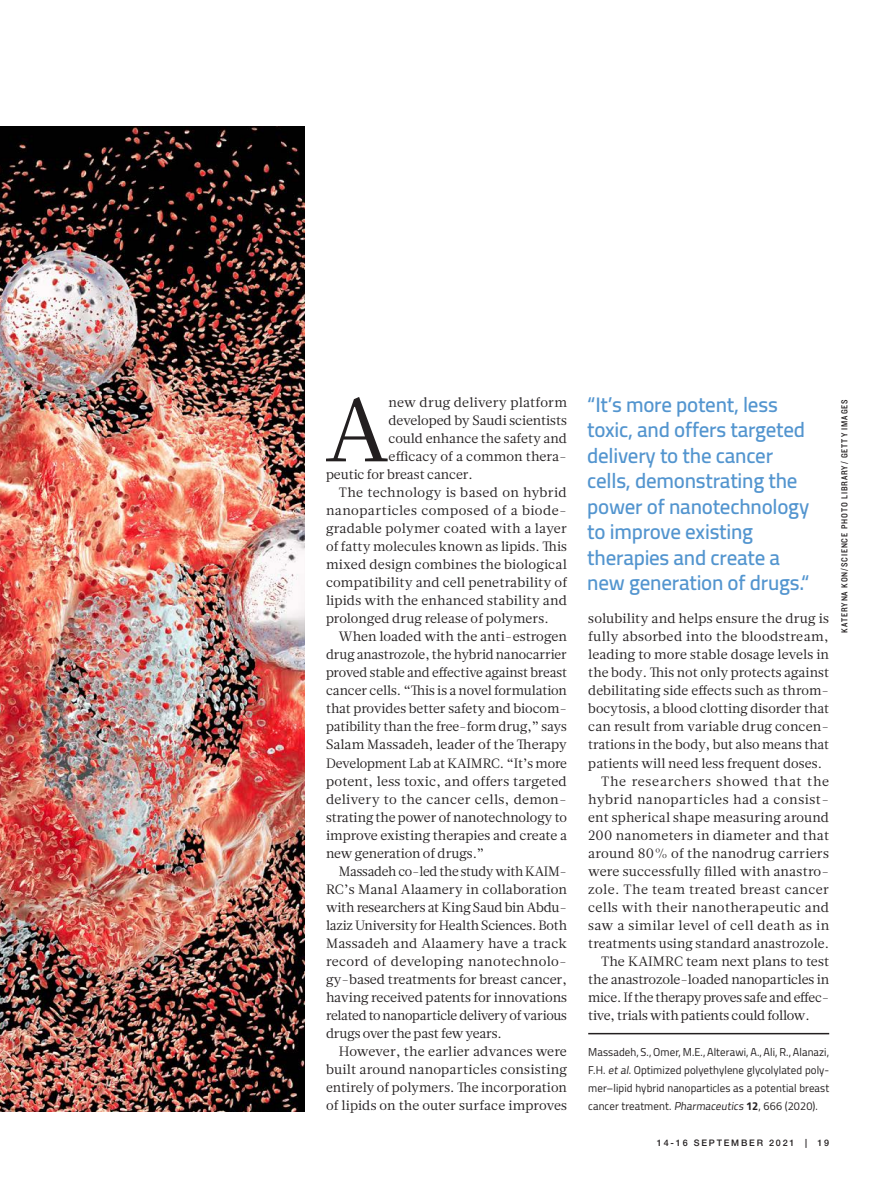
<style>
.page{position:relative;width:893px;height:1187px;background:#fff}
.page>*{position:absolute;margin:0;border:0;box-sizing:border-box;transform-origin:0 0}
.First_Paragraph{font:90.6px "Glosa Math";color:#231f20}
.Pullout{font:600 21px/25.5px "Cairo";letter-spacing:-.01em;color:#5395cf}
.KAIMRC_Body_indented{font:13.5px/18px "Glosa Math";color:#231f20;text-align:justify}
.First_Paragraph-2{font:13.5px "Glosa Math";color:#231f20}
.Refs{font:11.25px/18px "Cairo";letter-spacing:.01em;color:#231f20;text-align:justify}
.image_credits{font:9px "Knockout 30 Junior Welterwt";letter-spacing:.1em;color:#231f20}
.t1{font:500 9px "Helvetica Neue LT Pro";letter-spacing:.2em;color:#231f20}
.s1{font-weight:700}
</style>
<div class="page">
<img style="left:0;top:126px;width:305px;height:985px">
<hr style="left:588px;top:1032px;width:241px;height:2px;background:#231f20">
<p class="First_Paragraph" style="left:325px;top:370px;width:65px">A</p>
<p class="First_Paragraph-2" style="left:389px;top:393px;width:180px">new drug delivery platform</p>
<p class="First_Paragraph-2" style="left:389px;top:411px;width:180px">developed by Saudi scientists</p>
<p class="First_Paragraph-2" style="left:389px;top:429px;width:180px">could enhance the safety and</p>
<p class="First_Paragraph-2" style="left:389px;top:447px;width:180px">efficacy of a common thera-</p>
<p class="First_Paragraph-2" style="left:326px;top:465px;width:148px">peutic for breast cancer.</p>
<p class="KAIMRC_Body_indented" style="left:326px;top:484px;width:243px;text-indent:13px">The technology is based on hybrid nanoparticles composed of a biode&shy;gradable polymer coated with a layer of fatty molecules known as lipids. This mixed design combines the biological compatibility and cell penetrability of lipids with the enhanced stability and prolonged drug release of polymers.</p>
<p class="KAIMRC_Body_indented" style="left:326px;top:628px;width:243px;text-indent:13px">When loaded with the anti-estrogen drug anastrozole, the hybrid nanocarrier proved stable and effective against breast cancer cells. “This is a novel formulation that provides better safety and biocom&shy;patibility than the free-form drug,” says Salam Massadeh, leader of the Therapy Development Lab at KAIMRC. “It’s more potent, less toxic, and offers targeted delivery to the cancer cells, demon&shy;strating the power of nanotechnology to improve existing therapies and create a new generation of drugs.”</p>
<p class="KAIMRC_Body_indented" style="left:326px;top:862px;width:243px;text-indent:13px">Massadeh co-led the study with KAIM-RC’s Manal Alaamery in collaboration with researchers at King Saud bin Abdu&shy;laziz University for Health Sciences. Both Massadeh and Alaamery have a track record of developing nanotechnolo&shy;gy-based treatments for breast cancer, having received patents for innovations related to nanoparticle delivery of various drugs over the past few years.</p>
<p class="KAIMRC_Body_indented" style="left:326px;top:1042px;width:243px;text-indent:13px">However, the earlier advances were built around nanoparticles consisting entirely of polymers. The incorporation of lipids on the outer surface improves</p>
<p class="Pullout" style="left:587px;top:391px;width:224px">“It’s more potent, less toxic, and offers targeted delivery to the cancer cells, demonstrating the power of nanotechnology to improve existing therapies and create a new generation of drugs.“</p>
<p class="KAIMRC_Body_indented" style="left:588px;top:610px;width:242px">solubility and helps ensure the drug is fully absorbed into the bloodstream, leading to more stable dosage levels in the body. This not only protects against debilitating side effects such as throm&shy;bocytosis, a blood clotting disorder that can result from variable drug concen&shy;trations in the body, but also means that patients will need less frequent doses.</p>
<p class="KAIMRC_Body_indented" style="left:588px;top:772px;width:243px;text-indent:13px">The researchers showed that the hybrid nanoparticles had a consist&shy;ent spherical shape measuring around 200 nanometers in diameter and that around 80% of the nanodrug carriers were successfully filled with anastro&shy;zole. The team treated breast cancer cells with their nanotherapeutic and saw a similar level of cell death as in treatments using standard anastrozole.</p>
<p class="KAIMRC_Body_indented" style="left:588px;top:952px;width:242px;text-indent:13px">The KAIMRC team next plans to test the anastrozole-loaded nanoparticles in mice. If the therapy proves safe and effec&shy;tive, trials with patients could follow.</p>
<p class="Refs" style="left:588px;top:1042px;width:242px">Massadeh, S., Omer, M.E., Alterawi, A., Ali, R., Alanazi, F.H. etal. Optimized polyethylene glycolylated poly&shy;mer–lipid hybrid nanoparticles as a potential breast cancer treatment. Pharmaceutics<span class="s1">12</span>, 666 (2020).</p>
<p class="t1" style="left:657px;top:1136px;width:174px">14-16 SEPTEMBER 2021 | 19</p>
<p class="image_credits" style="left:838px;top:632px;width:235px;rotate:-90deg">KATERYNA KON/SCIENCE PHOTO LIBRARY/ GETTY IMAGES</p>
</div>
